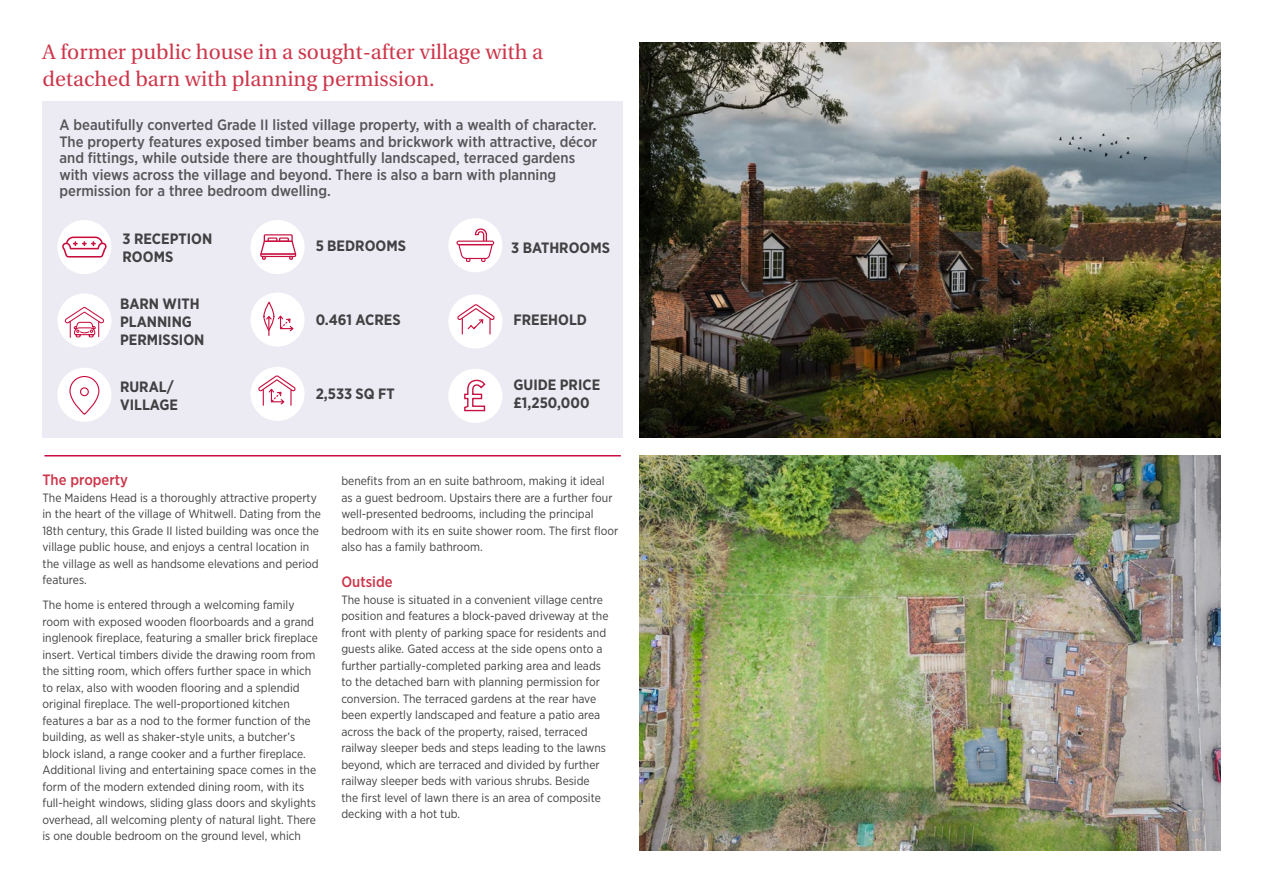
<style>
.page{position:relative;width:1263px;height:893px;background:#fff}
.page>*{position:absolute;margin:0;border:0;box-sizing:border-box;transform-origin:0 0}
.t1{font:21px/27px "Utopia";color:#cd364a}
.t2{font:500 15px/16.5px "Gotham Narrow";color:#565659}
.t3{font:700 15px/18px "Gotham Narrow";color:#414042}
.t4{font:500 15px "Gotham Narrow";color:#cd364a}
.t5{font:12px/16.5px "Gotham Narrow";color:#414042}
</style>
<div class="page">
<div style="left:43px;top:101px;width:580px;height:337px;background:#ecebf3"></div>
<img style="left:640px;top:43px;width:580px;height:395px">
<img style="left:640px;top:455px;width:580px;height:395px">
<hr style="left:44px;top:455px;width:577px;height:1px;background:#c80f3f">
<div style="left:57px;top:293px;width:54px;height:54px;background:#fff;border-radius:50%"></div>
<svg style="left:64px;top:307px;width:40px;height:31px"></svg>
<div style="left:57px;top:368px;width:54px;height:54px;background:#fff;border-radius:50%"></div>
<svg style="left:80px;top:387px;width:9px;height:9px"></svg>
<div style="left:69px;top:376px;width:30px;height:39px;border:1px solid #c80f3f;border-radius:14px"></div>
<div style="left:448px;top:218px;width:54px;height:54px;background:#fff;border-radius:50%"></div>
<svg style="left:456px;top:228px;width:38px;height:34px"></svg>
<div style="left:448px;top:294px;width:54px;height:55px;background:#fff;border-radius:50%"></div>
<svg style="left:457px;top:304px;width:38px;height:31px"></svg>
<div style="left:448px;top:369px;width:54px;height:54px;background:#fff;border-radius:50%"></div>
<svg style="left:464px;top:379px;width:22px;height:33px"></svg>
<div style="left:250px;top:292px;width:55px;height:55px;background:#fff;border-radius:50%"></div>
<svg style="left:278px;top:316px;width:15px;height:15px"></svg>
<div style="left:263px;top:302px;width:11px;height:29px;border:1px solid #c80f3f;border-radius:50%"></div>
<svg style="left:266px;top:316px;width:6px;height:20px"></svg>
<div style="left:250px;top:367px;width:55px;height:54px;background:#fff;border-radius:50%"></div>
<svg style="left:258px;top:375px;width:38px;height:31px"></svg>
<div style="left:250px;top:220px;width:55px;height:54px;background:#fff;border-radius:50%"></div>
<svg style="left:260px;top:234px;width:36px;height:26px"></svg>
<div style="left:57px;top:220px;width:54px;height:54px;background:#fff;border-radius:50%"></div>
<svg style="left:62px;top:237px;width:45px;height:21px"></svg>
<h1 class="t1" style="left:43px;top:39px;width:502px">A former public house in a sought-after village with a detached barn with planning permission.</h1>
<p class="t2" style="left:59px;top:117px;width:539px">A beautifully converted Grade II listed village property, with a wealth of character.<br>The property features exposed timber beams and brickwork with attractive, décor and fittings, while outside there are thoughtfully landscaped, terraced gardens with views across the village and beyond. There is also a barn with planning permission for a three bedroom dwelling.</p>
<p class="t3" style="left:123px;top:230px;width:91px">3 RECEPTION<br>ROOMS</p>
<p class="t3" style="left:511px;top:239px;width:100px">3 BATHROOMS</p>
<p class="t3" style="left:316px;top:237px;width:92px">5 BEDROOMS</p>
<p class="t3" style="left:120px;top:294px;width:86px">BARN WITH<br>PLANNING<br>PERMISSION</p>
<p class="t3" style="left:120px;top:378px;width:59px">RURAL/<br>VILLAGE</p>
<p class="t3" style="left:316px;top:310px;width:86px">0.461 ACRES</p>
<p class="t3" style="left:316px;top:385px;width:80px">2,533 SQ FT</p>
<p class="t3" style="left:513px;top:310px;width:75px">FREEHOLD</p>
<p class="t3" style="left:513px;top:376px;width:88px">GUIDE PRICE £1,250,000</p>
<p class="t4" style="left:43px;top:470px;width:87px">The property</p>
<p class="t5" style="left:43px;top:489px;width:280px">The Maidens Head is a thoroughly attractive property in the heart of the village of Whitwell. Dating from the 18th century, this Grade II listed building was once the village public house, and enjoys a central location in the village as well as handsome elevations and period features.</p>
<p class="t5" style="left:43px;top:596px;width:277px">The home is entered through a welcoming family room with exposed wooden floorboards and a grand inglenook fireplace, featuring a smaller brick fireplace insert. Vertical timbers divide the drawing room from the sitting room, which offers further space in which to relax, also with wooden flooring and a splendid original fireplace. The well-proportioned kitchen features a bar as a nod to the former function of the building, as well as shaker-style units, a butcher’s block island, a range cooker and a further fireplace.<br>Additional living and entertaining space comes in the form of the modern extended dining room, with its full-height windows, sliding glass doors and skylights overhead, all welcoming plenty of natural light. There is one double bedroom on the ground level, which</p>
<p class="t5" style="left:341px;top:472px;width:278px">benefits from an en suite bathroom, making it ideal as a guest bedroom. Upstairs there are a further four well-presented bedrooms, including the principal bedroom with its en suite shower room. The first floor also has a family bathroom.</p>
<p class="t4" style="left:341px;top:572px;width:53px">Outside</p>
<p class="t5" style="left:341px;top:591px;width:269px">The house is situated in a convenient village centre position and features a block-paved driveway at the front with plenty of parking space for residents and guests alike. Gated access at the side opens onto a further partially-completed parking area and leads to the detached barn with planning permission for conversion. The terraced gardens at the rear have been expertly landscaped and feature a patio area across the back of the property, raised, terraced railway sleeper beds and steps leading to the lawns beyond, which are terraced and divided by further railway sleeper beds with various shrubs. Beside the first level of lawn there is an area of composite decking with a hot tub.</p>
</div>
